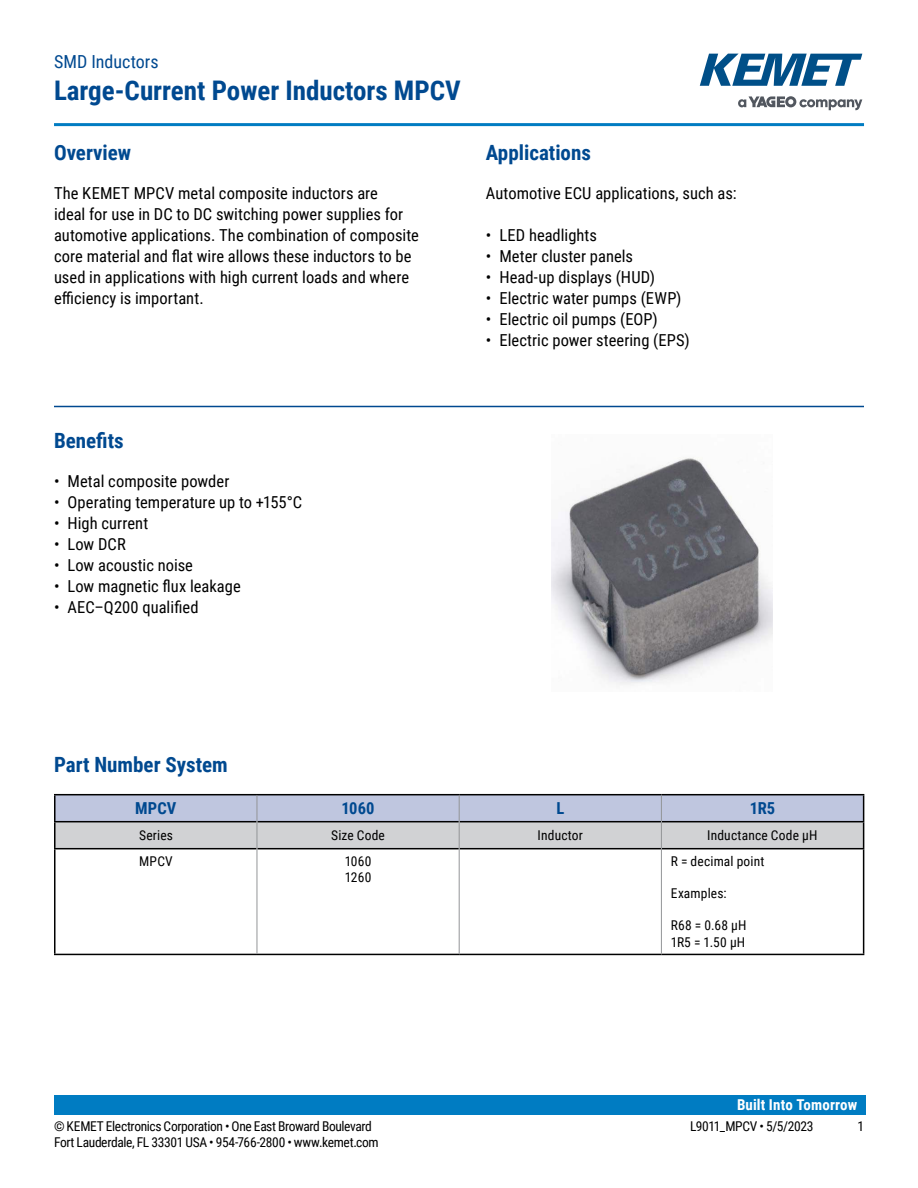
<style>
.page{position:relative;width:918px;height:1188px;background:#fff}
.page>*{position:absolute;margin:0;border:0;box-sizing:border-box;transform-origin:0 0}
.t1{font:700 27px "Roboto Condensed";color:#004990}
.t2{font:700 21px "Roboto Condensed";color:#004990}
.t3{font:18px "Roboto Condensed";color:#004990}
.t4{font:16.5px/21px "Roboto Condensed";letter-spacing:.005em;color:#000}
.t5{font:700 16.5px "Roboto Condensed";letter-spacing:.005em;color:#004990}
.t6{font:700 15px "Roboto Condensed";letter-spacing:.01em;color:#fff}
.t7{font:13.5px "Roboto Condensed";letter-spacing:-.02em;color:#000}
.t8{font:13.5px/16.2px "Roboto Condensed";letter-spacing:.015em;color:#000}
.t9{font:13.5px/16.2px "Roboto Condensed";letter-spacing:.01em;color:#000}
</style>
<div class="page">
<svg style="left:738px;top:96px;width:124px;height:14px"></svg>
<svg style="left:700px;top:54px;width:162px;height:32px"></svg>
<hr style="left:54px;top:123px;width:810px;height:3px;background:#007cc2">
<div style="left:54px;top:1095px;width:811px;height:20px;background:#007cc2"></div>
<hr style="left:54px;top:406px;width:810px;height:1px;background:#004990">
<svg style="left:56px;top:849px;width:605px;height:105px"></svg>
<hr style="left:54px;top:821px;width:203px;height:1px;background:#000">
<hr style="left:54px;top:794px;width:203px;height:1px;background:#000">
<hr style="left:54px;top:795px;width:2px;height:26px;background:#000">
<hr style="left:257px;top:794px;width:202px;height:1px;background:#000">
<hr style="left:459px;top:794px;width:202px;height:1px;background:#000">
<hr style="left:661px;top:794px;width:203px;height:1px;background:#000">
<hr style="left:54px;top:822px;width:2px;height:26px;background:#000">
<hr style="left:54px;top:848px;width:203px;height:1px;background:#000">
<hr style="left:54px;top:849px;width:2px;height:105px;background:#000">
<hr style="left:863px;top:849px;width:1px;height:105px;background:#000">
<hr style="left:54px;top:954px;width:203px;height:1px;background:#000">
<hr style="left:257px;top:954px;width:202px;height:1px;background:#000">
<hr style="left:459px;top:954px;width:202px;height:1px;background:#000">
<hr style="left:661px;top:954px;width:203px;height:1px;background:#000">
<svg style="left:55px;top:795px;width:809px;height:54px;background:#bcc0cc"></svg>
<hr style="left:257px;top:849px;width:1px;height:105px;background:#939597">
<hr style="left:459px;top:849px;width:1px;height:105px;background:#939597">
<hr style="left:661px;top:849px;width:1px;height:105px;background:#939597">
<img style="left:552px;top:457px;width:221px;height:228px">
<p class="t3" style="left:54px;top:54px;width:106px">SMD Inductors</p>
<h1 class="t1" style="left:54px;top:71px;width:408px">Large-Current Power Inductors MPCV</h1>
<p class="t2" style="left:54px;top:138px;width:79px">Overview</p>
<p class="t4" style="left:54px;top:184px;width:366px">The KEMET MPCV metal composite inductors are<br>ideal for use in DC to DC switching power supplies for automotive applications. The combination of composite core material and 昀氀at wire allows these inductors to be used in applications with high current loads and where e昀케ciency is important.</p>
<p class="t2" style="left:486px;top:138px;width:107px">Applications</p>
<p class="t4" style="left:486px;top:182px;width:252px">Automotive ECU applications, such as:</p>
<p class="t4" style="left:486px;top:226px;width:113px">• LED headlights</p>
<p class="t4" style="left:486px;top:247px;width:149px">• Meter cluster panels</p>
<p class="t4" style="left:486px;top:266px;width:170px">• Head-up displays (HUD)</p>
<p class="t4" style="left:486px;top:287px;width:197px">• Electric water pumps (EWP)</p>
<p class="t4" style="left:486px;top:308px;width:173px">• Electric oil pumps (EOP)</p>
<p class="t4" style="left:486px;top:330px;width:205px">• Electric power steering (EPS)</p>
<p class="t2" style="left:54px;top:426px;width:71px">Bene昀椀ts</p>
<p class="t4" style="left:54px;top:472px;width:177px">• Metal composite powder</p>
<p class="t4" style="left:54px;top:493px;width:250px">• Operating temperature up to +155°C</p>
<p class="t4" style="left:54px;top:514px;width:96px">• High current</p>
<p class="t4" style="left:54px;top:535px;width:73px">• Low DCR</p>
<p class="t4" style="left:54px;top:556px;width:141px">• Low acoustic noise</p>
<p class="t4" style="left:54px;top:575px;width:188px">• Low magnetic 昀氀ux leakage</p>
<p class="t4" style="left:54px;top:596px;width:146px">• AEC–Q200 quali昀椀ed</p>
<p class="t2" style="left:54px;top:750px;width:175px">Part Number System</p>
<p class="t5" style="left:135px;top:797px;width:43px">MPCV</p>
<p class="t5" style="left:342px;top:799px;width:34px">1060</p>
<p class="t5" style="left:556px;top:799px;width:9px">L</p>
<p class="t5" style="left:750px;top:799px;width:27px">1R5</p>
<p class="t7" style="left:139px;top:830px;width:35px">Series</p>
<p class="t8" style="left:331px;top:828px;width:55px">Size Code</p>
<p class="t8" style="left:538px;top:828px;width:47px">Inductor</p>
<p class="t8" style="left:707px;top:828px;width:112px">Inductance Code µH</p>
<p class="t7" style="left:139px;top:855px;width:35px">MPCV</p>
<p class="t9" style="left:345px;top:854px;width:28px">1060<br>1260</p>
<p class="t9" style="left:671px;top:854px;width:95px">R = decimal point</p>
<p class="t9" style="left:671px;top:885px;width:57px">Examples:</p>
<p class="t8" style="left:671px;top:919px;width:77px">R68 = 0.68 µH<br>1R5 = 1.50 µH</p>
<p class="t6" style="left:737px;top:1096px;width:122px">Built Into Tomorrow</p>
<p class="t7" style="left:54px;top:1120px;width:319px">© KEMET Electronics Corporation • One East Broward Boulevard</p>
<p class="t7" style="left:690px;top:1120px;width:125px">L9011_MPCV • 5/5/2023</p>
<p class="t7" style="left:857px;top:1120px;width:8px">1</p>
<p class="t7" style="left:54px;top:1137px;width:326px">Fort Lauderdale, FL 33301 USA • 954-766-2800 • www.kemet.com</p>
</div>
